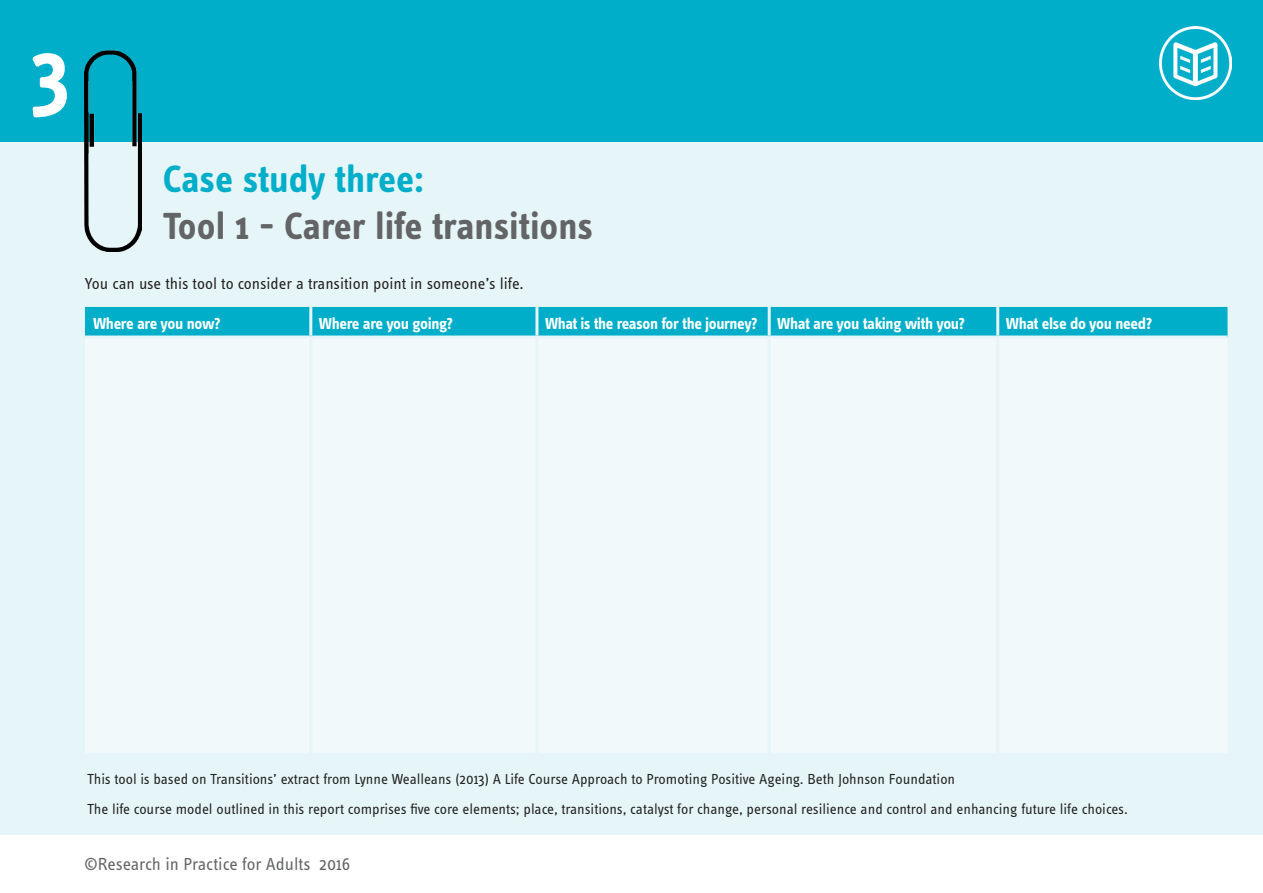
<style>
.page{position:relative;width:1263px;height:893px;background:#fff}
.page>*{position:absolute;margin:0;border:0;box-sizing:border-box;transform-origin:0 0}
.t1{font:700 90px "Info Text Pro";color:#fff}
.t2{font:700 39px "Info Text Pro";letter-spacing:-.005em;color:#636466}
.t3{font:700 39px "Info Text Pro";letter-spacing:-.005em;color:#00aec9}
.t4{font:18px "Info Text Pro";letter-spacing:-.005em;color:#636466}
.t5{font:700 16.5px "Info Text Pro";letter-spacing:-.02em;color:#fff}
.t6{font:16.5px "Info Text Pro";color:#231f20}
.t7{font:15px/30px "Info Text Pro";color:#222}
</style>
<div class="page">
<div style="left:0;top:0;width:1263px;height:147px;background:#00aec9"></div>
<div style="left:0;top:142px;width:1263px;height:692px;background:#e6f5f7"></div>
<img style="left:85px;top:51px;width:56px;height:201px">
<img style="left:1159px;top:27px;width:73px;height:72px">
<div style="left:85px;top:307px;width:1142px;height:29px;background:#00aec9"></div>
<div style="left:85px;top:339px;width:1142px;height:413px;background:#f1f9fb"></div>
<hr style="left:309px;top:307px;width:3px;height:29px;background:#e6f5f7">
<hr style="left:535px;top:307px;width:3px;height:29px;background:#e6f5f7">
<hr style="left:768px;top:307px;width:3px;height:29px;background:#e6f5f7">
<hr style="left:996px;top:307px;width:3px;height:29px;background:#e6f5f7">
<hr style="left:309px;top:339px;width:3px;height:483px;background:#e6f5f7">
<hr style="left:535px;top:339px;width:3px;height:483px;background:#e6f5f7">
<hr style="left:768px;top:339px;width:3px;height:483px;background:#e6f5f7">
<hr style="left:996px;top:339px;width:3px;height:483px;background:#e6f5f7">
<h1 class="t1" style="left:30px;top:19px;width:42px">3</h1>
<h2 class="t3" style="left:163px;top:156px;width:263px">Case study three:</h2>
<h2 class="t2" style="left:163px;top:202px;width:432px">Tool 1 - Carer life transitions</h2>
<p class="t6" style="left:85px;top:274px;width:440px">You can use this tool to consider a transition point in someone’s life.</p>
<p class="t5" style="left:93px;top:313px;width:129px">Where are you now?</p>
<p class="t5" style="left:319px;top:313px;width:136px">Where are you going?</p>
<p class="t5" style="left:545px;top:313px;width:421px">What is the reason for the journey? What are you taking with you?</p>
<p class="t5" style="left:1006px;top:313px;width:148px">What else do you need?</p>
<p class="t7" style="left:87px;top:764px;width:1042px">This tool is based on Transitions’ extract from Lynne Wealleans (2013) A Life Course Approach to Promoting Positive Ageing. Beth Johnson Foundation<br>The life course model outlined in this report comprises five core elements; place, transitions, catalyst for change, personal resilience and control and enhancing future life choices.</p>
<p class="t4" style="left:84px;top:853px;width:268px">©Research in Practice for Adults 2016</p>
</div>
